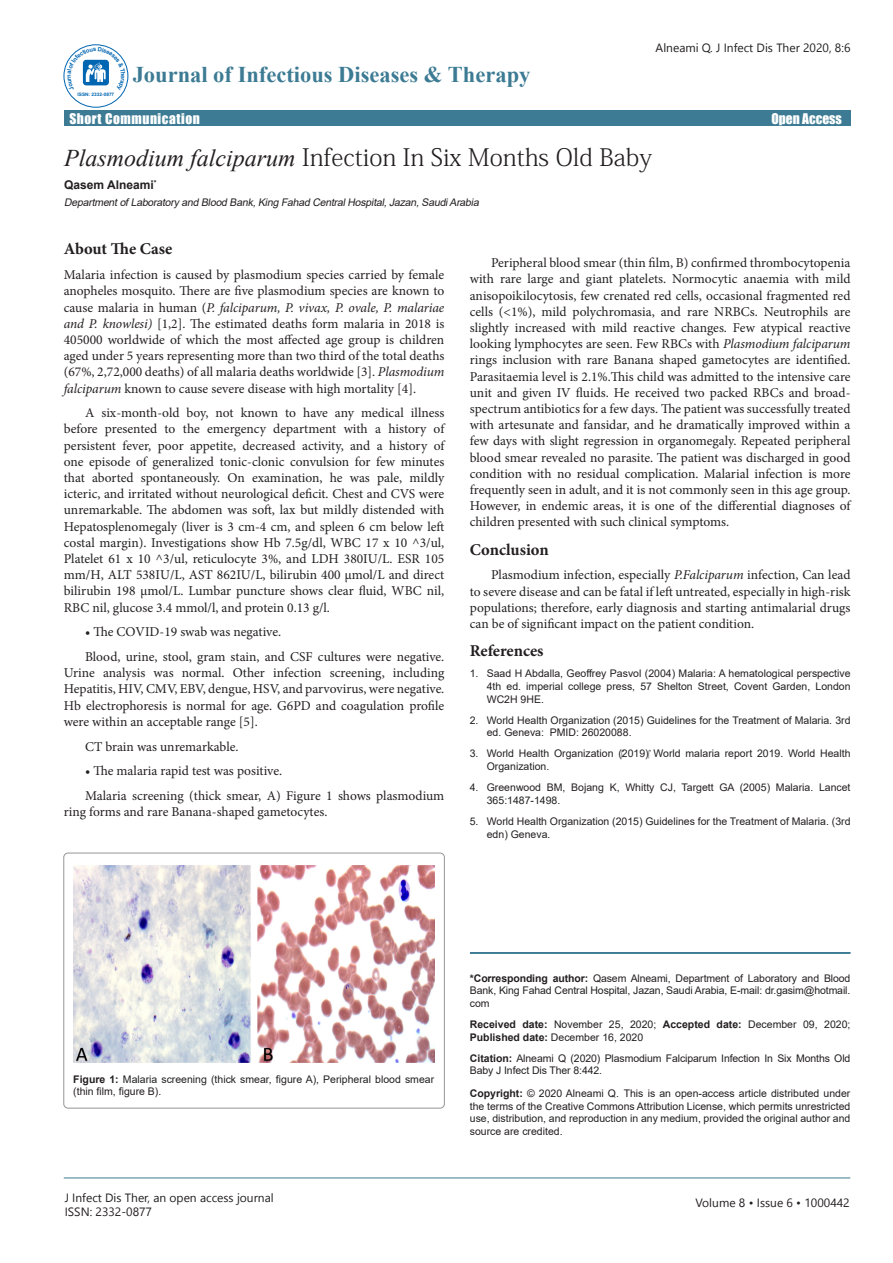
<style>
.page{position:relative;width:893px;height:1263px;background:#fff}
.page>*{position:absolute;margin:0;border:0;box-sizing:border-box;transform-origin:0 0}
.t1{font:24px "Adobe Fangsong Std";color:#231f20}
.t2{font:700 22.5px "Times New Roman";color:#3c7b93}
.SH{font:700 16.5px "Minion Pro";letter-spacing:-.005em;color:#231f20}
.Body_Text_First_Inde{font:13.5px/16.2px "Minion Pro";color:#231f20;text-align:justify}
.SH-2{font:13.5px/16.2px "Minion Pro";color:#231f20;text-align:justify}
.t3{font:13.5px "Impact";letter-spacing:.04em;color:#fff}
.t4{font:13.5px "Impact";color:#fff}
.t5{font:12px/14.4px "Nirmala UI";color:#231f20}
.t6{font:700 12px "Arial";color:#231f20}
.t7{font:10.5px/12.6px "Arial";color:#231f20}
.t8{font:italic 10.5px "Arial";color:#231f20}
.t9{font:700 5.85px "Arial";color:#0166b3}
.t10{font:700 4.65px "Arial";color:#0066b2}
.s1{font-family:"Times New Roman";font-style:italic}
.s2{font-style:italic}
.s3{font-weight:700}
</style>
<div class="page">
<hr style="left:64px;top:1178px;width:786px;height:1px;background:#3c7b93">
<div style="left:64px;top:44px;width:64px;height:64px;border:1px solid #0066b1;border-radius:50%"></div>
<div style="left:64px;top:111px;width:786px;height:15px;background:#3c7b93"></div>
<hr style="left:470px;top:953px;width:380px;height:1px;background:#3c7b93">
<div style="left:64px;top:853px;width:380px;height:255px;border:1px solid #939598;border-radius:4px"></div>
<img style="left:73px;top:865px;width:361px;height:198px">
<svg style="left:67px;top:47px;width:58px;height:44px"></svg>
<p class="t9" style="left:65px;top:78px;width:5px;rotate:-90deg">n</p>
<p class="t10" style="left:78px;top:91px;width:38px">ISSN: 2332-0877</p>
<h2 class="t2" style="left:133px;top:58px;width:399px">Journal of Infectious Diseases &amp; Therapy</h2>
<p class="t5" style="left:656px;top:40px;width:196px">Alneami Q. J Infect Dis Ther 2020, 8:6</p>
<p class="t3" style="left:69px;top:108px;width:132px">Short Communication</p>
<p class="t4" style="left:771px;top:108px;width:72px">Open Access</p>
<p class="t1" style="left:64px;top:142px;width:589px"><span class="s1">Plasmodium falciparum</span> Infection In Six Months Old Baby</p>
<p class="t6" style="left:64px;top:176px;width:94px">Qasem Alneami<sup>*</sup></p>
<p class="t8" style="left:64px;top:195px;width:419px">DepartmentofLaboratoryand Blood Bank,King Fahad CentralHospital,Jazan,SaudiArabia</p>
<p class="SH" style="left:64px;top:237px;width:110px">About The Case</p>
<p class="SH-2" style="left:64px;top:267px;width:382px">Malaria infection is caused by plasmodium species carried by female anopheles mosquito. There are five plasmodium species are known to cause malaria in human (<span class="s2">P. falciparum, P. vivax, P. ovale, P. malariae and P. knowlesi)</span> [1,2]. The estimated deaths form malaria in 2018 is 405000 worldwide of which the most affected age group is children aged under 5 years representing more than two third of the total deaths (67%, 2,72,000 deaths) of all malaria deaths worldwide [3]. <span class="s2">Plasmodium falciparum</span> known to cause severe disease with high mortality [4].</p>
<p class="Body_Text_First_Inde" style="left:64px;top:405px;width:382px;text-indent:21px">A six-month-old boy, not known to have any medical illness before presented to the emergency department with a history of persistent fever, poor appetite, decreased activity, and a history of one episode of generalized tonic-clonic convulsion for few minutes that aborted spontaneously. On examination, he was pale, mildly icteric, and irritated without neurological deficit. Chest and CVS were unremarkable. The abdomen was soft, lax but mildly distended with Hepatosplenomegaly (liver is 3 cm-4 cm, and spleen 6 cm below left costal margin). Investigations show Hb 7.5g/dl, WBC 17 x 10 ^3/ul, Platelet 61 x 10 ^3/ul, reticulocyte 3%, and LDH 380IU/L. ESR 105 mm/H, ALT 538IU/L, AST 862IU/L, bilirubin 400 µmol/L and direct bilirubin 198 µmol/L. Lumbar puncture shows clear fluid, WBC nil, RBC nil, glucose 3.4 mmol/l, and protein 0.13 g/l.</p>
<p class="Body_Text_First_Inde" style="left:85px;top:624px;width:198px">• The COVID-19 swab was negative.</p>
<p class="Body_Text_First_Inde" style="left:64px;top:649px;width:382px;text-indent:21px">Blood, urine, stool, gram stain, and CSF cultures were negative.<br>Urine analysis was normal. Other infection screening, including Hepatitis, HIV, CMV, EBV, dengue, HSV, and parvovirus, were negative.<br>Hb electrophoresis is normal for age. G6PD and coagulation profile were within an acceptable range [5].</p>
<p class="Body_Text_First_Inde" style="left:85px;top:738px;width:155px">CT brain was unremarkable.</p>
<p class="Body_Text_First_Inde" style="left:85px;top:763px;width:199px">• The malaria rapid test was positive.</p>
<p class="Body_Text_First_Inde" style="left:64px;top:788px;width:382px;text-indent:21px">Malaria screening (thick smear, A) Figure 1 shows plasmodium ring forms and rare Banana-shaped gametocytes.</p>
<p class="Body_Text_First_Inde" style="left:470px;top:255px;width:382px;text-indent:21px">Peripheral blood smear (thin film, B) confirmed thrombocytopenia with rare large and giant platelets. Normocytic anaemia with mild anisopoikilocytosis, few crenated red cells, occasional fragmented red cells (&lt;1%), mild polychromasia, and rare NRBCs. Neutrophils are slightly increased with mild reactive changes. Few atypical reactive looking lymphocytes are seen. Few RBCs with <span class="s2">Plasmodium falciparum </span>rings inclusion with rare Banana shaped gametocytes are identified.<br>Parasitaemia level is 2.1%.This child was admitted to the intensive care unit and given IV fluids. He received two packed RBCs and broad&shy;spectrum antibiotics for a few days. The patient was successfully treated with artesunate and fansidar, and he dramatically improved within a few days with slight regression in organomegaly. Repeated peripheral blood smear revealed no parasite. The patient was discharged in good condition with no residual complication. Malarial infection is more frequently seen in adult, and it is not commonly seen in this age group.<br>However, in endemic areas, it is one of the differential diagnoses of children presented with such clinical symptoms.</p>
<p class="SH" style="left:470px;top:538px;width:81px">Conclusion</p>
<p class="Body_Text_First_Inde" style="left:470px;top:567px;width:382px;text-indent:21px">Plasmodium infection, especially <span class="s2">P.Falciparum</span> infection, Can lead to severe disease and can be fatal if left untreated, especially in high-risk populations; therefore, early diagnosis and starting antimalarial drugs can be of significant impact on the patient condition.</p>
<p class="SH" style="left:470px;top:639px;width:75px">References</p>
<p class="t7" style="left:487px;top:667px;width:365px;text-align:justify;text-indent:-17px">1. Saad H Abdalla, Geoffrey Pasvol (2004) Malaria: A hematological perspective 4th ed. imperial college press, 57 Shelton Street, Covent Garden, London WC2H 9HE.</p>
<p class="t7" style="left:487px;top:714px;width:365px;text-indent:-17px">2. World Health Organization (2015) Guidelines for the Treatment of Malaria. 3rd ed. Geneva: PMID: 26020088.</p>
<p class="t7" style="left:487px;top:747px;width:365px;text-indent:-17px">3. World Health Organization (2019) World malaria report 2019. World Health<br>Organization.</p>
<p class="t7" style="left:487px;top:781px;width:365px;text-indent:-17px">4. Greenwood BM, Bojang K, Whitty CJ, Targett GA (2005) Malaria. Lancet<br>365:1487-1498.</p>
<p class="t7" style="left:487px;top:815px;width:365px;text-indent:-17px">5. World Health Organization (2015) Guidelines for the Treatment of Malaria. (3rd edn) Geneva.</p>
<p class="t7" style="left:73px;top:1073px;width:362px"><span class="s3">Figure 1:</span> Malaria screening (thick smear, figure A), Peripheral blood smear (thin film, figure B).</p>
<p class="t5" style="left:65px;top:1189px;width:210px">J Infect Dis Ther, an open access journal<br>ISSN: 2332-0877</p>
<p class="t7" style="left:470px;top:971px;width:382px;text-align:justify"><span class="s3">*Corresponding author:</span> Qasem Alneami, Department of Laboratory and Blood Bank, King Fahad Central Hospital, Jazan, Saudi Arabia, E-mail: dr.gasim@hotmail. com</p>
<p class="t7" style="left:470px;top:1018px;width:382px"><span class="s3">Received date:</span> November 25, 2020; <span class="s3">Accepted date:</span> December 09, 2020;<br><span class="s3">Published date:</span> December 16, 2020</p>
<p class="t7" style="left:470px;top:1052px;width:382px"><span class="s3">Citation:</span> Alneami Q (2020) Plasmodium Falciparum Infection In Six Months Old<br>Baby J Infect Dis Ther 8:442.</p>
<p class="t7" style="left:470px;top:1087px;width:382px;text-align:justify"><span class="s3">Copyright:</span> © 2020 Alneami Q. This is an open-access article distributed under the terms of the Creative Commons Attribution License, which permits unrestricted use, distribution, and reproduction in any medium, provided the original author and source are credited.</p>
<p class="t5" style="left:696px;top:1195px;width:156px">Volume 8 • Issue 6 • 1000442</p>
</div>
